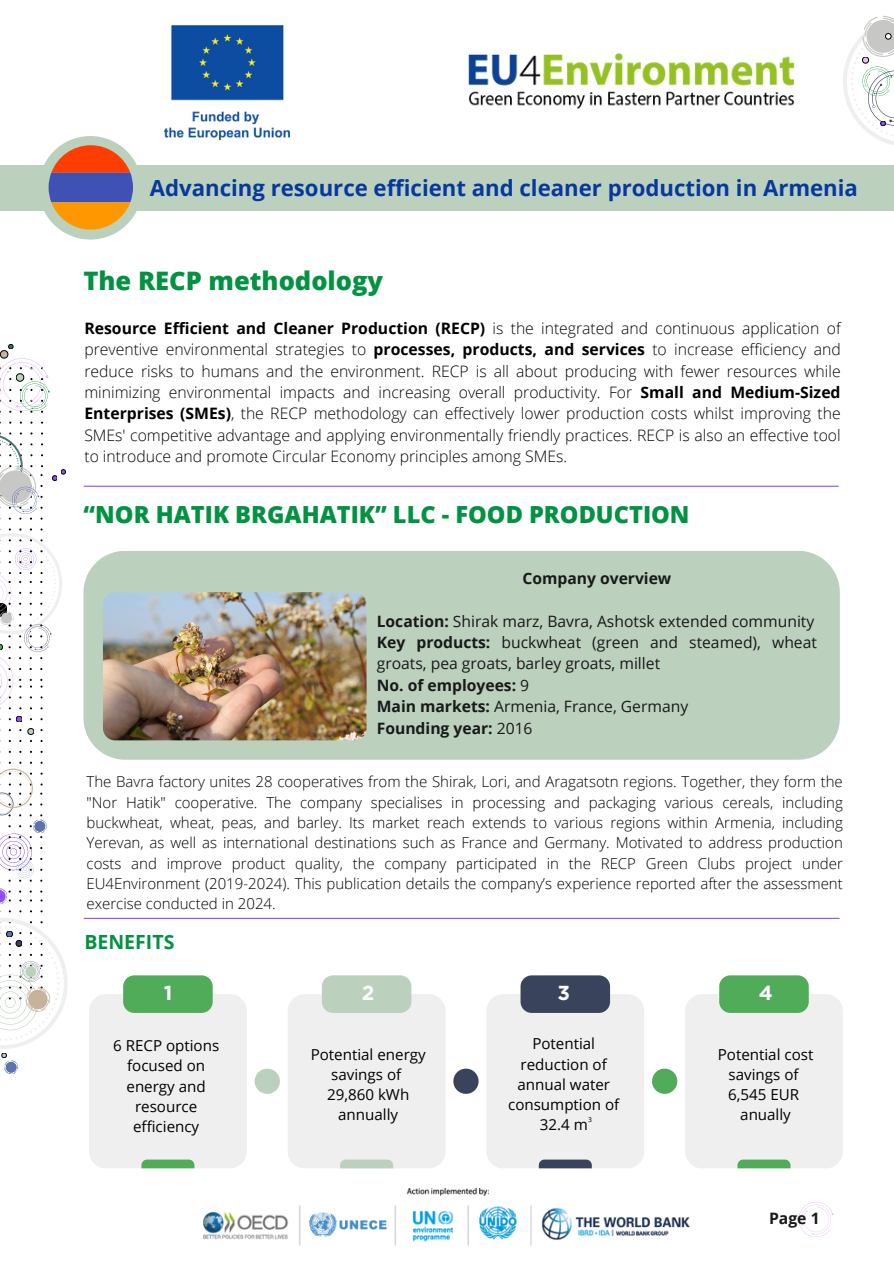
<style>
.page{position:relative;width:894px;height:1264px;background:#fff}
.page>*{position:absolute;margin:0;border:0;box-sizing:border-box;transform-origin:0 0}
.t1{font:800 25.5px "Open Sans";color:#029241}
.t2{font:800 23.55px "Open Sans";color:#029241}
.t3{font:700 22.2px "Open Sans";color:#06389d}
.t4{font:700 20.25px "Gotham";color:#fff}
.t5{font:700 19.5px "Open Sans";color:#029241}
.t6{font:300 15.75px/21.3px "Open Sans";color:#000;text-align:justify}
.t7{font:700 15.75px "Open Sans";color:#191919}
.t8{font:15.6px/21.3px "Open Sans";color:#191919}
.t9{font:700 15.6px "Open Sans";color:#191919}
.t10{font:15.15px/20.2px "Open Sans";color:#000;text-align:center}
.t11{font:300 15px/20.2px "Open Sans";color:#000;text-align:justify}
.t12{font:6.75px "Open Sans";color:#000}
.s1{font-weight:700}
.s2{font-weight:400}
</style>
<div class="page">
<img style="left:203px;top:1188px;width:486px;height:58px">
<div style="left:0;top:165px;width:893px;height:45px;background:#bcd0be"></div>
<div style="left:39px;top:136px;width:103px;height:103px;background:#bcd0be;border-radius:50%"></div>
<img style="left:468px;top:54px;width:326px;height:55px">
<hr style="left:84px;top:485px;width:754px;height:2px;background:#8c52ff">
<svg style="left:798px;top:1202px;width:35px;height:34px"></svg>
<svg style="left:288px;top:975px;width:157px;height:193px"></svg>
<svg style="left:487px;top:975px;width:157px;height:193px"></svg>
<svg style="left:685px;top:975px;width:157px;height:193px"></svg>
<svg style="left:89px;top:975px;width:158px;height:193px"></svg>
<svg style="left:453px;top:1068px;width:25px;height:25px"></svg>
<svg style="left:254px;top:1068px;width:26px;height:25px"></svg>
<svg style="left:652px;top:1068px;width:25px;height:25px"></svg>
<hr style="left:84px;top:917px;width:755px;height:2px;background:#8c52ff">
<svg style="left:49px;top:145px;width:84px;height:85px"></svg>
<div style="left:83px;top:551px;width:756px;height:208px;background:#bcd0be"></div>
<img style="left:165px;top:25px;width:125px;height:114px">
<svg style="left:0;top:344px;width:68px;height:729px"></svg>
<svg style="left:843px;top:16px;width:50px;height:129px"></svg>
<img style="left:103px;top:592px;width:263px;height:148px;border-radius:12px">
<p class="t3" style="left:150px;top:172px;width:709px">Advancing resource efficient and cleaner production in Armenia</p>
<p class="t1" style="left:83px;top:263px;width:301px">The RECP methodology</p>
<p class="t6" style="left:84px;top:317px;width:757px"><span class="s1">Resource Efficient and Cleaner Production (RECP)</span> is the integrated and continuous application of preventive environmental strategies to <span class="s1">processes, products, and services</span> to increase efficiency and reduce risks to humans and the environment. RECP is all about producing with fewer resources while minimizing environmental impacts and increasing overall productivity. For <span class="s1">Small and Medium-Sized Enterprises (SMEs)</span>, the RECP methodology can effectively lower production costs whilst improving the SMEs' competitive advantage and applying environmentally friendly practices. RECP is also an effective tool to introduce and promote Circular Economy principles among SMEs.</p>
<p class="t2" style="left:83px;top:497px;width:607px">“NOR HATIK BRGAHATIK” LLC - FOOD PRODUCTION</p>
<p class="t9" style="left:522px;top:567px;width:150px">Company overview</p>
<p class="t8" style="left:376px;top:610px;width:439px"><span class="s1">Location:</span> Shirak marz, Bavra, Ashotsk extended community</p>
<p class="t8" style="left:376px;top:631px;width:441px"><span class="s1">Key products:</span> buckwheat (green and steamed), wheat groats, pea groats, barley groats, millet</p>
<p class="t9" style="left:376px;top:674px;width:154px">No. of employees: <span class="s2">9</span></p>
<p class="t8" style="left:376px;top:695px;width:313px"><span class="s1">Main markets:</span> Armenia, France, Germany</p>
<p class="t9" style="left:376px;top:717px;width:157px">Founding year: <span class="s2">2016</span></p>
<p class="t11" style="left:86px;top:771px;width:757px">The Bavra factory unites 28 cooperatives from the Shirak, Lori, and Aragatsotn regions. Together, they form the "Nor Hatik" cooperative. The company specialises in processing and packaging various cereals, including buckwheat, wheat, peas, and barley. Its market reach extends to various regions within Armenia, including Yerevan, as well as international destinations such as France and Germany. Motivated to address production costs and improve product quality, the company participated in the RECP Green Clubs project under EU4Environment (2019-2024). This publication details the company’s experience reported after the assessment exercise conducted in 2024.</p>
<p class="t5" style="left:84px;top:928px;width:91px">BENEFITS</p>
<p class="t4" style="left:164px;top:981px;width:10px">1</p>
<p class="t4" style="left:362px;top:981px;width:14px">2</p>
<p class="t4" style="left:557px;top:981px;width:14px">3</p>
<p class="t4" style="left:758px;top:981px;width:15px">4</p>
<p class="t10" style="left:113px;top:1035px;width:108px">6 RECP options focused on energy and resource efficiency</p>
<p class="t10" style="left:310px;top:1043px;width:116px">Potential energy savings of</p>
<p class="t10" style="left:327px;top:1084px;width:84px">29,860 kWh</p>
<p class="t10" style="left:338px;top:1104px;width:61px">annually</p>
<p class="t10" style="left:508px;top:1033px;width:113px">Potential reduction of annual water consumption of<br>32.4 m</p>
<p class="t12" style="left:588px;top:1114px;width:5px">3</p>
<h3 class="t10" style="left:717px;top:1043px;width:97px">Potential cost savings of</h3>
<h2 class="t10" style="left:728px;top:1084px;width:72px">6,545 EUR</h2>
<p class="t10" style="left:740px;top:1104px;width:52px">anually</p>
<p class="t7" style="left:768px;top:1207px;width:52px">Page 1</p>
</div>
